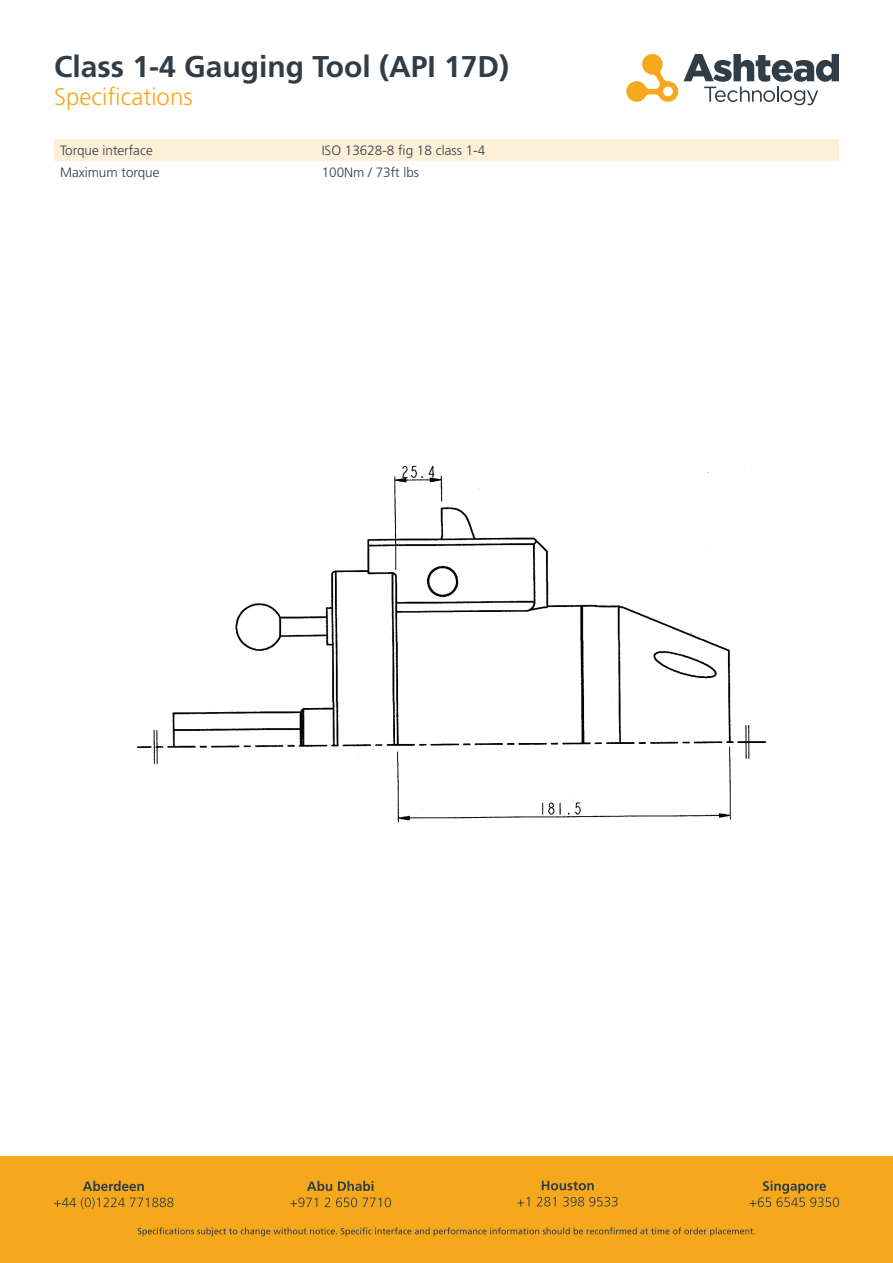
<style>
.page{position:relative;width:893px;height:1263px;background:#fff}
.page>*{position:absolute;margin:0;border:0;box-sizing:border-box;transform-origin:0 0}
.t1{font:700 30px "Frutiger LT Std";color:#303d47}
.t2{font:300 24px "Frutiger LT Std";color:#f5a81c}
.t3{font:300 13.5px "Frutiger LT Std";color:#303d47}
</style>
<div class="page">
<svg style="left:626px;top:54px;width:213px;height:51px"></svg>
<div style="left:54px;top:139px;width:785px;height:22px;background:#fdefd8"></div>
<div style="left:0;top:1157px;width:893px;height:106px;background:#f5a81c"></div>
<svg style="left:138px;top:1227px;width:617px;height:9px"></svg>
<svg style="left:54px;top:1197px;width:119px;height:12px"></svg>
<svg style="left:83px;top:1181px;width:61px;height:10px"></svg>
<svg style="left:290px;top:1197px;width:101px;height:10px"></svg>
<svg style="left:307px;top:1181px;width:66px;height:10px"></svg>
<svg style="left:517px;top:1197px;width:100px;height:9px"></svg>
<svg style="left:542px;top:1181px;width:52px;height:9px"></svg>
<svg style="left:750px;top:1181px;width:89px;height:26px"></svg>
<img style="left:136px;top:465px;width:629px;height:358px">
<p class="t1" style="left:54px;top:48px;width:457px">Class 1-4 Gauging Tool (API 17D)</p>
<p class="t2" style="left:54px;top:83px;width:140px">Specifications</p>
<p class="t3" style="left:60px;top:143px;width:94px">Torque interface</p>
<p class="t3" style="left:322px;top:143px;width:165px">ISO 13628-8 fig 18 class 1-4</p>
<p class="t3" style="left:60px;top:165px;width:101px">Maximum torque</p>
<p class="t3" style="left:322px;top:165px;width:99px">100Nm / 73ft lbs</p>
</div>
